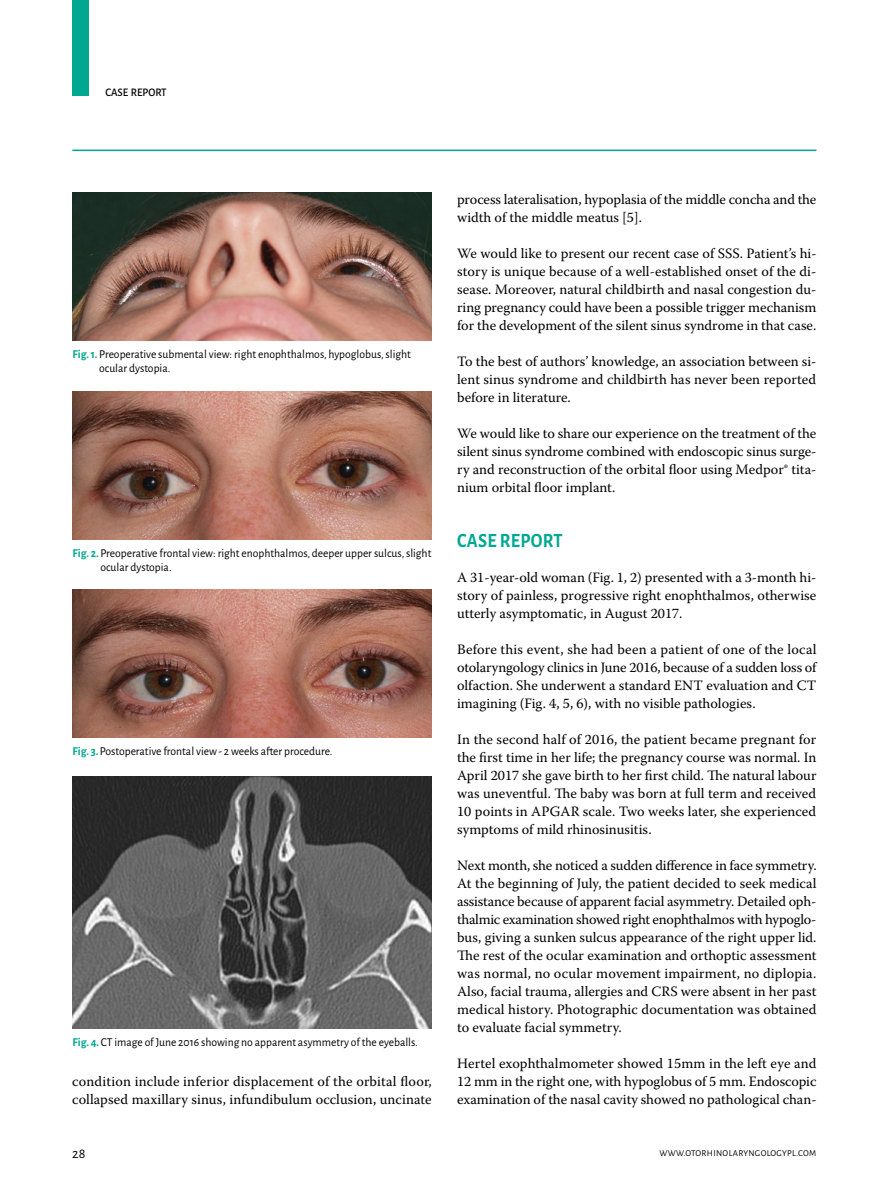
<style>
.page{position:relative;width:893px;height:1191px;background:#fff}
.page>*{position:absolute;margin:0;border:0;box-sizing:border-box;transform-origin:0 0}
.t1{font:700 20.25px "Alegreya Sans";letter-spacing:.015em;color:#00a891;scale:.9 1}
.t2{font:14.25px/18px "Warnock Pro";color:#000;text-align:justify}
.t3{font:14.25px "Alegreya Sans";color:#000}
.t4{font:12px/13.5px "Alegreya Sans";color:#000}
.t5{font:500 11.55px "Alegreya Sans";color:#000;scale:.95 1}
.t6{font:9px "Alegreya Sans";letter-spacing:.035em;color:#000}
.s1{font-weight:700;color:#00a891}
</style>
<div class="page">
<hr style="left:72px;top:150px;width:744px;height:1px;background:#00a891">
<div style="left:72px;top:0;width:17px;height:96px;background:#00a891"></div>
<img style="left:72px;top:192px;width:360px;height:149px">
<img style="left:72px;top:589px;width:360px;height:148px">
<img style="left:72px;top:391px;width:360px;height:148px">
<img style="left:72px;top:777px;width:360px;height:251px">
<p class="t5" style="left:106px;top:84px;width:66px">CASE REPORT</p>
<p class="t4" style="left:99px;top:347px;width:313px;text-indent:-27px"><span class="s1">FIG. 1.</span> Preoperative submental view: right enophthalmos, hypoglobus, slight ocular dystopia.</p>
<p class="t4" style="left:100px;top:546px;width:332px;text-indent:-28px"><span class="s1">FIG. 2.</span> Preoperative frontal view: right enophthalmos, deeper upper sulcus, slight ocular dystopia.</p>
<p class="t4" style="left:73px;top:744px;width:261px"><span class="s1">FIG. 3.</span> Postoperative frontal view - 2 weeks after procedure.</p>
<p class="t4" style="left:73px;top:1035px;width:347px"><span class="s1">FIG. 4.</span> CT image of June 2016 showing no apparent asymmetry of the eyeballs.</p>
<p class="t2" style="left:72px;top:1072px;width:361px">condition include inferior displacement of the orbital floor, collapsed maxillary sinus, infundibulum occlusion, uncinate</p>
<p class="t2" style="left:457px;top:190px;width:361px">process lateralisation, hypoplasia of the middle concha and the width of the middle meatus [5].</p>
<p class="t2" style="left:457px;top:244px;width:361px">We would like to present our recent case of SSS. Patient’s hi&shy;story is unique because of a well-established onset of the di&shy;sease. Moreover, natural childbirth and nasal congestion du&shy;ring pregnancy could have been a possible trigger mechanism for the development of the silent sinus syndrome in that case.</p>
<p class="t2" style="left:457px;top:352px;width:361px">To the best of authors’ knowledge, an association between si&shy;lent sinus syndrome and childbirth has never been reported before in literature.</p>
<p class="t2" style="left:457px;top:424px;width:361px">We would like to share our experience on the treatment of the silent sinus syndrome combined with endoscopic sinus surge&shy;ry and reconstruction of the orbital floor using Medpor® tita&shy;nium orbital floor implant.</p>
<h1 class="t1" style="left:457px;top:526px;width:119px">CASE REPORT</h1>
<p class="t2" style="left:457px;top:568px;width:361px">A 31-year-old woman (Fig. 1, 2) presented with a 3-month hi&shy;story of painless, progressive right enophthalmos, otherwise utterly asymptomatic, in August 2017.</p>
<p class="t2" style="left:457px;top:640px;width:361px">Before this event, she had been a patient of one of the local otolaryngology clinics in June 2016, because of a sudden loss of olfaction. She underwent a standard ENT evaluation and CT imagining (Fig. 4, 5, 6), with no visible pathologies.</p>
<p class="t2" style="left:457px;top:730px;width:361px">In the second half of 2016, the patient became pregnant for the first time in her life; the pregnancy course was normal. In April 2017 she gave birth to her first child. The natural labour was uneventful. The baby was born at full term and received 10 points in APGAR scale. Two weeks later, she experienced symptoms of mild rhinosinusitis.</p>
<p class="t2" style="left:457px;top:856px;width:361px">Next month, she noticed a sudden difference in face symmetry.<br>At the beginning of July, the patient decided to seek medical assistance because of apparent facial asymmetry. Detailed oph&shy;thalmic examination showed right enophthalmos with hypoglo&shy;bus, giving a sunken sulcus appearance of the right upper lid.<br>The rest of the ocular examination and orthoptic assessment was normal, no ocular movement impairment, no diplopia.<br>Also, facial trauma, allergies and CRS were absent in her past medical history. Photographic documentation was obtained to evaluate facial symmetry.</p>
<p class="t2" style="left:457px;top:1054px;width:361px">Hertel exophthalmometer showed 15mm in the left eye and 12 mm in the right one, with hypoglobus of 5 mm. Endoscopic examination of the nasal cavity showed no pathological chan-</p>
<p class="t3" style="left:72px;top:1144px;width:15px">28</p>
<p class="t6" style="left:659px;top:1146px;width:158px">www.otorhinolaryngologypl.com</p>
</div>
